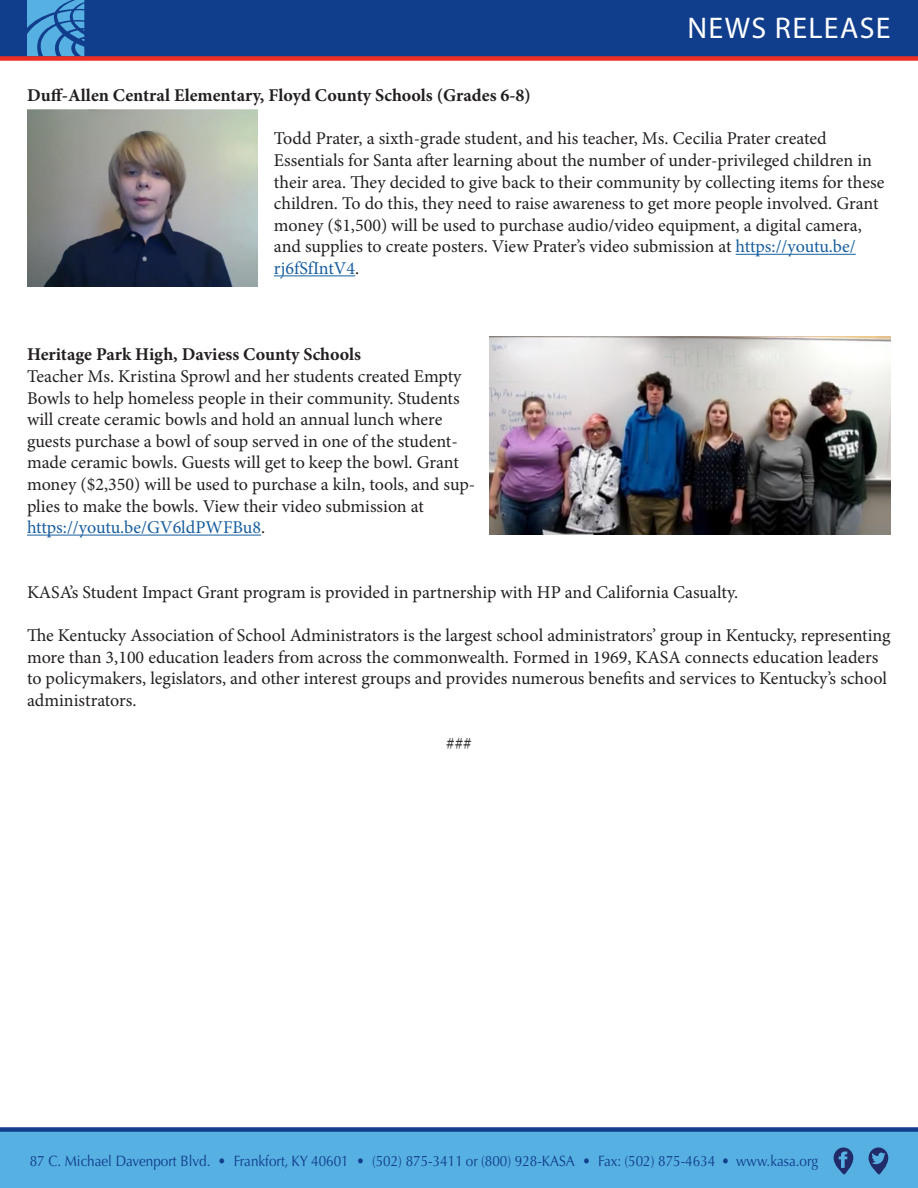
<style>
.page{position:relative;width:918px;height:1188px;background:#fff}
.page>*{position:absolute;margin:0;border:0;box-sizing:border-box;transform-origin:0 0}
.t1{font:30px "Myriad Pro";letter-spacing:.045em;color:#fff}
.t2{font:18px/21.6px "Minion Pro";color:#231f20}
.t3{font:700 18px "Minion Pro";color:#231f20}
.PARTNER_SESSIONS_10{font:15px "Optima LT Std";color:#103d8c;scale:.9 1}
.s1{color:#175d9e}
</style>
<div class="page">
<div style="left:0;top:1130px;width:918px;height:58px;background:#57b0e2"></div>
<div style="left:0;top:0;width:918px;height:58px;background:#103d8c"></div>
<div style="left:0;top:1127px;width:918px;height:5px;background:#103d8c"></div>
<svg style="left:833px;top:1148px;width:20px;height:26px"></svg>
<svg style="left:868px;top:1148px;width:20px;height:26px"></svg>
<svg style="left:27px;top:0;width:57px;height:56px"></svg>
<div style="left:0;top:56px;width:918px;height:5px;background:#ee2e22"></div>
<hr style="left:736px;top:254px;width:120px;height:1px;background:#175d9e">
<hr style="left:274px;top:275px;width:81px;height:1px;background:#175d9e">
<hr style="left:27px;top:535px;width:234px;height:1px;background:#175d9e">
<img style="left:27px;top:110px;width:230px;height:176px">
<img style="left:490px;top:337px;width:401px;height:198px">
<p class="t1" style="left:687px;top:10px;width:205px">NEWS RELEASE</p>
<p class="t3" style="left:27px;top:83px;width:505px">Duff-Allen Central Elementary, Floyd County Schools (Grades 6-8)</p>
<p class="t2" style="left:274px;top:128px;width:612px">Todd Prater, a sixth-grade student, and his teacher, Ms. Cecilia Prater created Essentials for Santa after learning about the number of under-privileged children in their area. They decided to give back to their community by collecting items for these children. To do this, they need to raise awareness to get more people involved. Grant money ($1,500) will be used to purchase audio/video equipment, a digital camera, and supplies to create posters. View Prater’s video submission at <span class="s1">https://youtu.be/ rj6fSfIntV4</span>.</p>
<p class="t3" style="left:27px;top:342px;width:336px">Heritage Park High, Daviess County Schools</p>
<p class="t2" style="left:27px;top:366px;width:450px">Teacher Ms. Kristina Sprowl and her students created Empty Bowls to help homeless people in their community. Students will create ceramic bowls and hold an annual lunch where guests purchase a bowl of soup served in one of the student&shy;made ceramic bowls. Guests will get to keep the bowl. Grant money ($2,350) will be used to purchase a kiln, tools, and sup&shy;plies to make the bowls. View their video submission at <span class="s1">https://youtu.be/GV6ldPWFBu8</span>.</p>
<p class="t2" style="left:27px;top:582px;width:713px">KASA’s Student Impact Grant program is provided in partnership with HP and California Casualty.</p>
<p class="t2" style="left:27px;top:625px;width:865px">The Kentucky Association of School Administrators is the largest school administrators’ group in Kentucky, representing more than 3,100 education leaders from across the commonwealth. Formed in 1969, KASA connects education leaders to policymakers, legislators, and other interest groups and provides numerous benefits and services to Kentucky’s school administrators.</p>
<p class="t2" style="left:446px;top:733px;width:27px">###</p>
<p class="PARTNER_SESSIONS_10" style="left:30px;top:1152px;width:878px">87 C. Michael Davenport Blvd. • Frankfort, KY 40601 • (502) 875-3411 or (800) 928-KASA • Fax: (502) 875-4634 • www.kasa.org</p>
</div>
